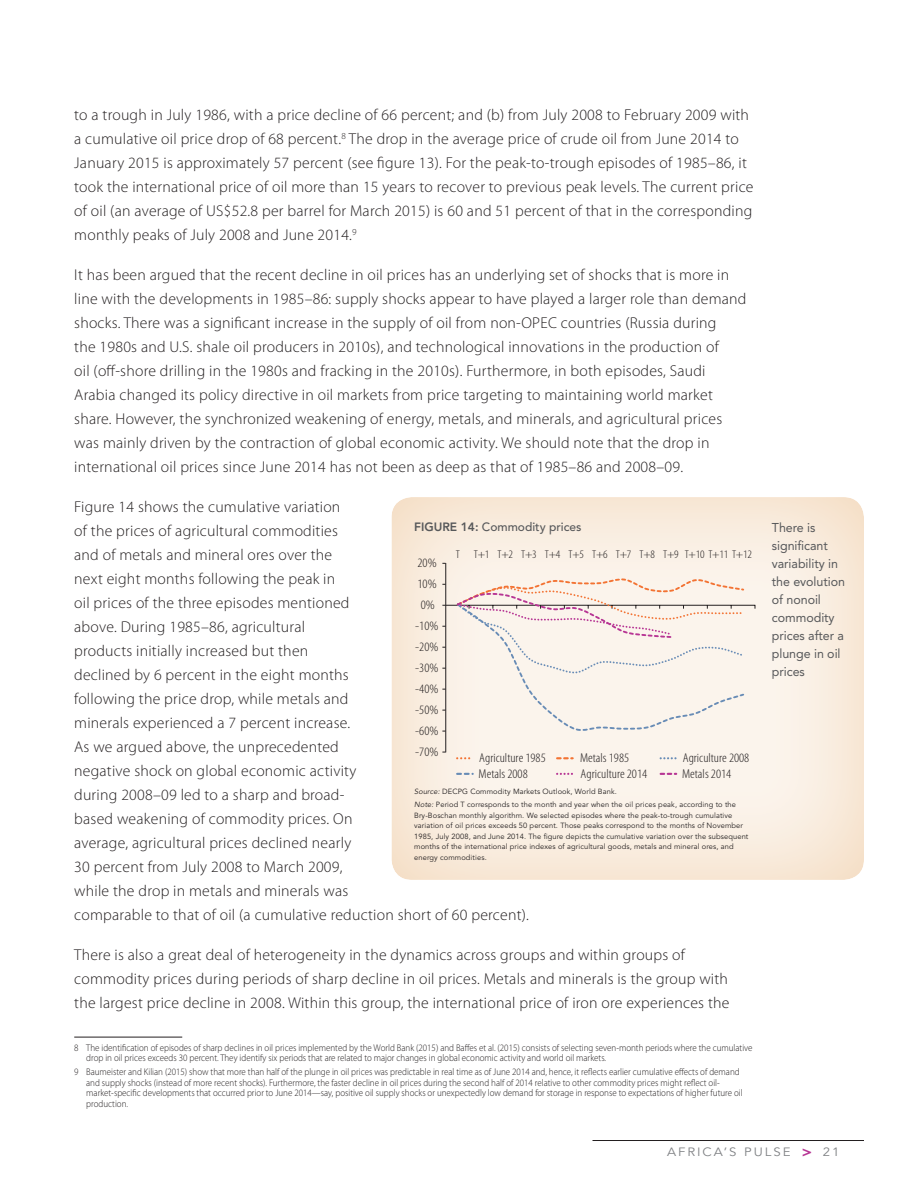
<style>
.page{position:relative;width:918px;height:1188px;background:#fff}
.page>*{position:absolute;margin:0;border:0;box-sizing:border-box;transform-origin:0 0}
.t1{font:300 15.75px/24px "Myriad Pro";letter-spacing:.015em;color:#231f20}
.t2{font:300 condensed 12.9px "Myriad Pro";color:#231f20;scale:1.1 1}
.t3{font:12.75px/18px "Avenir LT Std";letter-spacing:-.005em;color:#57585a}
.t4{font:500 12px "Avenir LT Std";color:#57585a}
.t5{font:12px "Avenir LT Std";letter-spacing:.15em;color:#808285;scale:1.1 1}
.t6{font:300 condensed 11.4px "Myriad Pro";color:#231f20;scale:1.1 1}
.t7{font:300 9.75px/10.6px "Myriad Pro";color:#231f20;scale:.92 1}
.t8{font:7.5px/10.5px "Avenir LT Std";letter-spacing:.015em;color:#231f20}
.s1{font-weight:800}
.s2{font-style:italic}
.s3{font-weight:800;font-size:15px;color:#b73594}
</style>
<div class="page">
<hr style="left:592px;top:1140px;width:272px;height:1px;background:#231f20">
<hr style="left:74px;top:1037px;width:108px;height:1px;background:#231f20">
<div style="left:391px;top:493px;width:475px;height:388px;background:#fff;opacity:.75"></div>
<hr style="left:445px;top:563px;width:1px;height:189px;background:#231f20">
<hr style="left:446px;top:605px;width:309px;height:1px;background:#231f20">
<svg style="left:457px;top:757px;width:16px;height:2px"></svg>
<svg style="left:557px;top:757px;width:16px;height:2px"></svg>
<svg style="left:661px;top:757px;width:15px;height:2px"></svg>
<svg style="left:457px;top:773px;width:16px;height:2px"></svg>
<svg style="left:557px;top:773px;width:16px;height:2px"></svg>
<svg style="left:661px;top:773px;width:15px;height:2px"></svg>
<svg style="left:455px;top:577px;width:291px;height:157px;background:#f6ede6"></svg>
<p class="t1" style="left:74px;top:102px;width:681px">to a trough in July 1986, with a price decline of 66 percent; and (b) from July 2008 to February 2009 with a cumulative oil price drop of 68 percent.<sup>8</sup> The drop in the average price of crude oil from June 2014 to January 2015 is approximately 57 percent (see figure 13). For the peak-to-trough episodes of 1985–86, it took the international price of oil more than 15 years to recover to previous peak levels. The current price of oil (an average of US$52.8 per barrel for March 2015) is 60 and 51 percent of that in the corresponding monthly peaks of July 2008 and June 2014.<sup>9</sup></p>
<p class="t1" style="left:74px;top:263px;width:674px">It has been argued that the recent decline in oil prices has an underlying set of shocks that is more in line with the developments in 1985–86: supply shocks appear to have played a larger role than demand shocks. There was a significant increase in the supply of oil from non-OPEC countries (Russia during<br>the 1980s and U.S. shale oil producers in 2010s), and technological innovations in the production of<br>oil (off-shore drilling in the 1980s and fracking in the 2010s). Furthermore, in both episodes, Saudi Arabia changed its policy directive in oil markets from price targeting to maintaining world market share. However, the synchronized weakening of energy, metals, and minerals, and agricultural prices was mainly driven by the contraction of global economic activity. We should note that the drop in international oil prices since June 2014 has not been as deep as that of 1985–86 and 2008–09.</p>
<p class="t1" style="left:74px;top:495px;width:456px">Figure 14 shows the cumulative variation<br>of the prices of agricultural commodities<br>and of metals and mineral ores over the<br>next eight months following the peak in<br>oil prices of the three episodes mentioned<br>above. During 1985–86, agricultural<br>products initially increased but then<br>declined by 6 percent in the eight months<br>following the price drop, while metals and<br>minerals experienced a 7 percent increase.<br>As we argued above, the unprecedented<br>negative shock on global economic activity<br>during 2008–09 led to a sharp and broad-<br>based weakening of commodity prices. On<br>average, agricultural prices declined nearly<br>30 percent from July 2008 to March 2009,<br>while the drop in metals and minerals was<br>comparable to that of oil (a cumulative reduction short of 60 percent).</p>
<p class="t1" style="left:74px;top:943px;width:657px">There is also a great deal of heterogeneity in the dynamics across groups and within groups of commodity prices during periods of sharp decline in oil prices. Metals and minerals is the group with the largest price decline in 2008. Within this group, the international price of iron ore experiences the</p>
<p class="t7" style="left:86px;top:1042px;width:726px;text-indent:-12px">8 The identification of episodes of sharp declines in oil prices implemented by the World Bank (2015) and Baffes et al. (2015) consists of selecting seven-month periods where the cumulative drop in oil prices exceeds 30 percent. They identify six periods that are related to major changes in global economic activity and world oil markets.</p>
<p class="t7" style="left:86px;top:1066px;width:715px;text-indent:-12px">9 Baumeister and Kilian (2015) show that more than half of the plunge in oil prices was predictable in real time as of June 2014 and, hence, it reflects earlier cumulative effects of demand and supply shocks (instead of more recent shocks). Furthermore, the faster decline in oil prices during the second half of 2014 relative to other commodity prices might reflect oil&shy;market-specific developments that occurred prior to June 2014—say, positive oil supply shocks or unexpectedly low demand for storage in response to expectations of higher future oil production.</p>
<p class="t4" style="left:414px;top:520px;width:169px"><span class="s1">FIGURE 14:</span> Commodity prices</p>
<p class="t3" style="left:772px;top:519px;width:75px">There is significant variability in the evolution of nonoil commodity prices after a plunge in oil prices</p>
<p class="t6" style="left:456px;top:548px;width:271px">T T+1 T+2 T+3 T+4 T+5 T+6 T+7 T+8 T+9 T+10 T+11 T+12</p>
<p class="t2" style="left:418px;top:556px;width:19px">20%</p>
<p class="t2" style="left:418px;top:577px;width:19px">10%</p>
<p class="t2" style="left:421px;top:598px;width:14px">0%</p>
<p class="t2" style="left:415px;top:619px;width:23px">-10%</p>
<p class="t2" style="left:415px;top:640px;width:23px">-20%</p>
<p class="t2" style="left:415px;top:661px;width:23px">-30%</p>
<p class="t2" style="left:415px;top:682px;width:23px">-40%</p>
<p class="t2" style="left:415px;top:703px;width:23px">-50%</p>
<p class="t2" style="left:415px;top:724px;width:23px">-60%</p>
<p class="t2" style="left:415px;top:744px;width:23px">-70%</p>
<p class="t2" style="left:479px;top:751px;width:62px">Agriculture 1985</p>
<p class="t2" style="left:580px;top:751px;width:46px">Metals 1985</p>
<p class="t2" style="left:683px;top:751px;width:62px">Agriculture 2008</p>
<p class="t2" style="left:479px;top:767px;width:46px">Metals 2008</p>
<p class="t2" style="left:581px;top:767px;width:62px">Agriculture 2014</p>
<p class="t2" style="left:682px;top:767px;width:46px">Metals 2014</p>
<p class="t8" style="left:414px;top:785px;width:323px;line-height:13.2px"><span class="s2">Source:</span> DECPG Commodity Markets Outlook, World Bank.<br><span class="s2">Note:</span> Period T corresponds to the month and year when the oil prices peak, according to the</p>
<p class="t8" style="left:414px;top:810px;width:336px">Bry-Boschan monthly algorithm. We selected episodes where the peak-to-trough cumulative variation of oil prices exceeds 50 percent. Those peaks correspond to the months of November 1985, July 2008, and June 2014. The figure depicts the cumulative variation over the subsequent months of the international price indexes of agricultural goods, metals and mineral ores, and energy commodities.</p>
<p class="t5" style="left:667px;top:1145px;width:158px">AFRICA’S PULSE <span class="s3">&gt;</span> 21</p>
</div>
